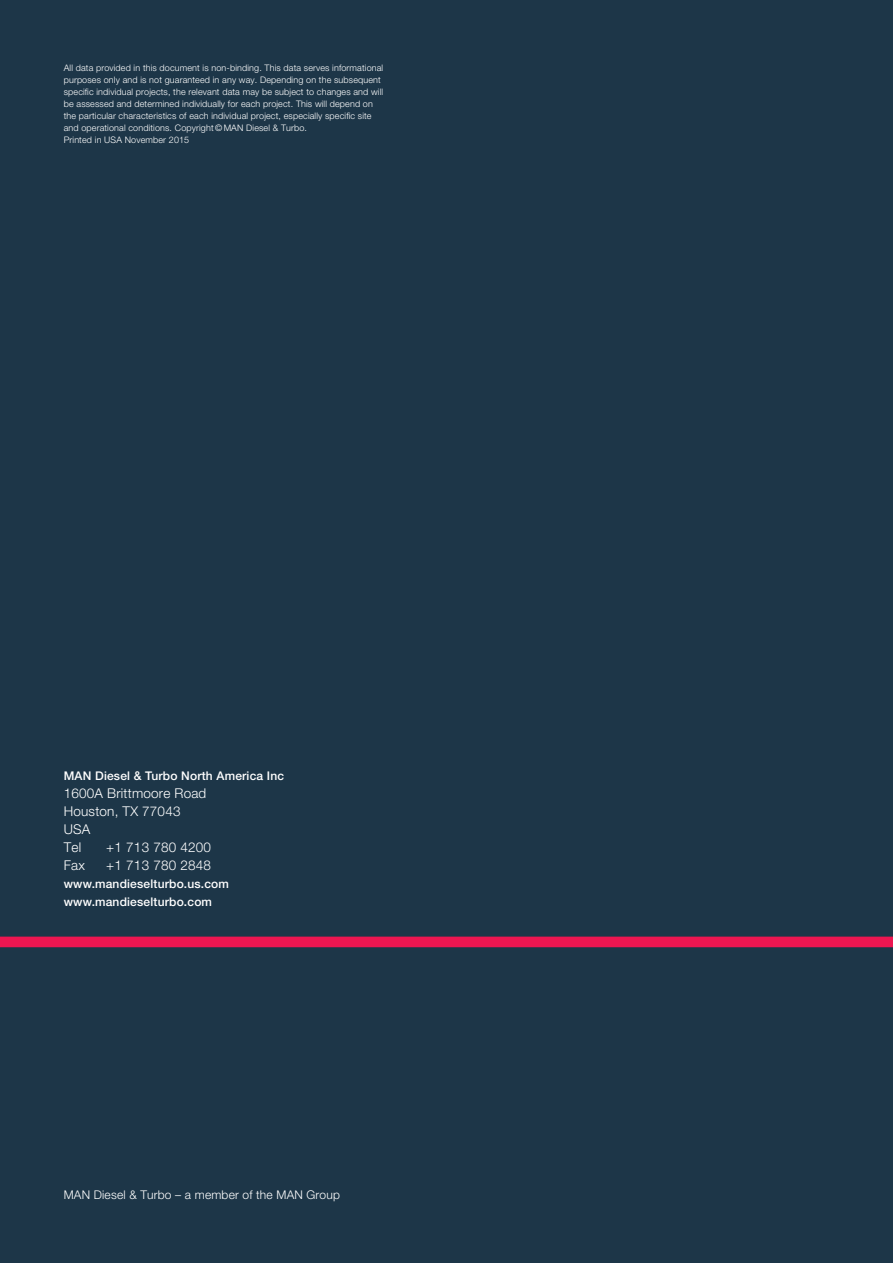
<style>
.page{position:relative;width:893px;height:1263px;background:#1d3648}
.page>*{position:absolute;margin:0;border:0;box-sizing:border-box;transform-origin:0 0}
.t1{font:300 13.5px/18px "Helvetica Neue LT";letter-spacing:.015em;color:#fff}
.t2{font:500 12px/18px "Helvetica Neue LT Std";letter-spacing:.015em;color:#fff}
.t3{font:300 12px "Helvetica Neue LT";letter-spacing:.015em;color:#fff}
.t4{font:300 9px/12px "Helvetica Neue LT";letter-spacing:.015em;color:#fff}
</style>
<div class="page">
<div style="left:0;top:936px;width:893px;height:11px;background:#ed1651"></div>
<p class="t4" style="left:64px;top:61px;width:321px">All data provided in this document is non-binding. This data serves informational purposes only and is not guaranteed in any way. Depending on the subsequent specific individual projects, the relevant data may be subject to changes and will be assessed and determined individually for each project. This will depend on the particular characteristics of each individual project, especially specific site and operational conditions. Copyright © MAN Diesel &amp; Turbo.<br>Printed in USA November 2015</p>
<h2 class="t2" style="left:64px;top:766px;width:222px">MAN Diesel &amp; Turbo North America Inc</h2>
<h1 class="t1" style="left:64px;top:783px;width:144px">1600A Brittmoore Road<br>Houston, TX 77043<br>USA<br>Tel</h1>
<h1 class="t1" style="left:106px;top:837px;width:106px">+1 713 780 4200</h1>
<h1 class="t1" style="left:64px;top:855px;width:23px">Fax</h1>
<h1 class="t1" style="left:106px;top:855px;width:106px">+1 713 780 2848</h1>
<h2 class="t2" style="left:64px;top:874px;width:167px">www.mandieselturbo.us.com www.mandieselturbo.com</h2>
<h2 class="t3" style="left:64px;top:1187px;width:278px">MAN Diesel &amp; Turbo – a member of the MAN Group</h2>
</div>
